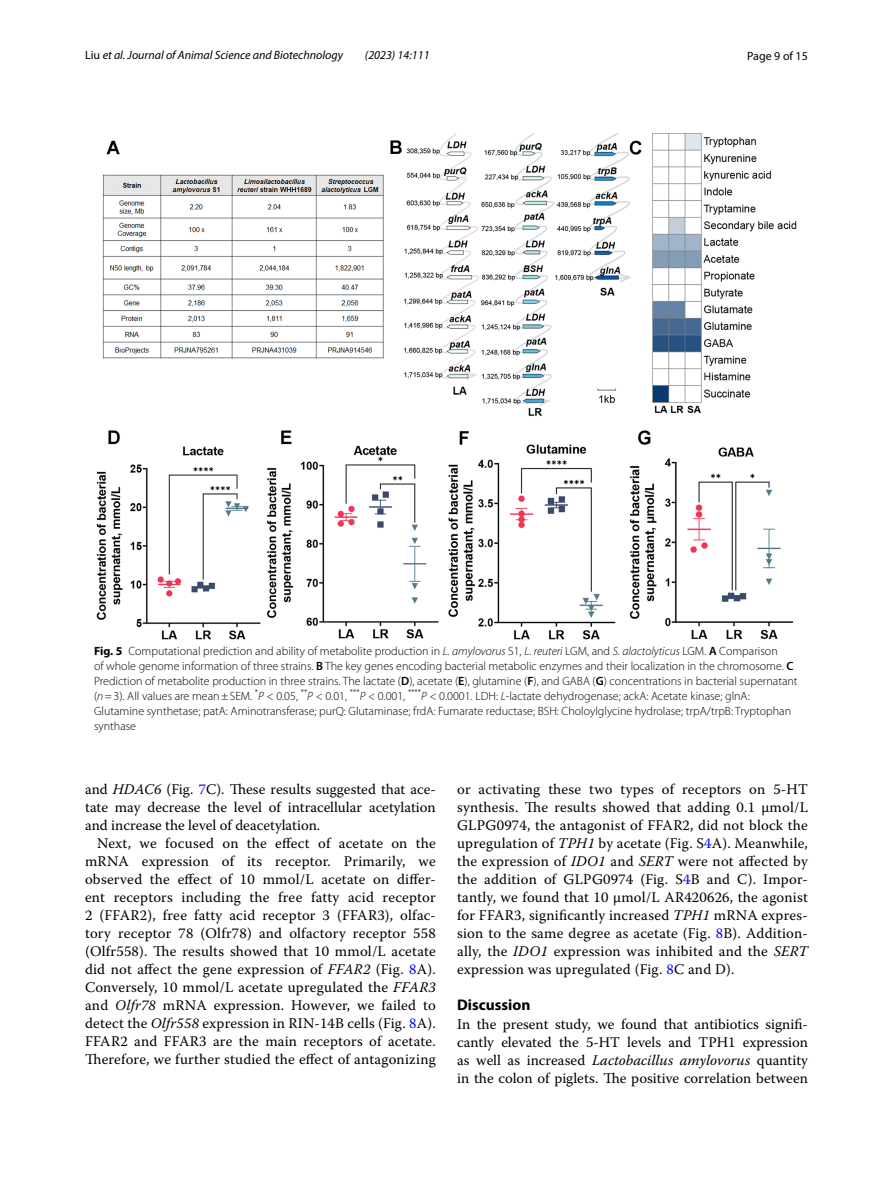
<style>
.page{position:relative;width:893px;height:1187px;background:#fff}
.page>*{position:absolute;margin:0;border:0;box-sizing:border-box;transform-origin:0 0}
.t1{font:700 15.45px "Myriad Pro";color:#000}
.t2{font:14.7px/18px "Warnock Pro";letter-spacing:.01em;color:#000;text-align:justify}
.t3{font:300 12px/15px "Myriad Pro";color:#000}
.t4{font:italic 12px "Myriad Pro";color:#000}
.t5{font:12px "Myriad Pro";color:#000}
.s1{font-style:normal}
.s2{font-weight:700}
.s3{font-style:italic}
.s4{font-weight:600}
.s5{color:#00f}
</style>
<div class="page">
<img style="left:96px;top:133px;width:701px;height:506px">
<p class="t4" style="left:85px;top:48px;width:260px"><span class="s1">Liu</span> et al. Journal of Animal Science and Biotechnology</p>
<p class="t4" style="left:365px;top:48px;width:66px">(2023) 14:111</p>
<p class="t5" style="left:747px;top:48px;width:62px">Page 9 of 15</p>
<p class="t3" style="left:94px;top:643px;width:705px"><span class="s2">Fig. 5</span> Computational prediction and ability of metabolite production in <span class="s3">L. amylovorus</span> S1, <span class="s3">L. reuteri</span> LGM, and <span class="s3">S. alactolyticus</span> LGM. <span class="s4">A</span> Comparison<br>of whole genome information of three strains. <span class="s4">B</span> The key genes encoding bacterial metabolic enzymes and their localization in the chromosome. <span class="s4">C </span>Prediction of metabolite production in three strains. The lactate (<span class="s4">D</span>), acetate (<span class="s4">E</span>), glutamine (<span class="s4">F</span>), and GABA (<span class="s4">G</span>) concentrations in bacterial supernatant (<span class="s3">n</span>=3). All values are mean±SEM. <sup>*</sup><span class="s3">P</span> &lt; 0.05, <sup>**</sup><span class="s3">P</span> &lt; 0.01, <sup>***</sup><span class="s3">P</span> &lt; 0.001, <sup>****</sup><span class="s3">P</span> &lt; 0.0001. LDH: <span class="s3">L</span>-lactate dehydrogenase; ackA: Acetate kinase; glnA:<br>Glutamine synthetase; patA: Aminotransferase; purQ: Glutaminase; frdA: Fumarate reductase; BSH: Choloylglycine hydrolase; trpA/trpB: Tryptophan synthase</p>
<p class="t2" style="left:85px;top:780px;width:352px">and <span class="s3">HDAC6</span> (Fig. <span class="s5">7</span>C). These results suggested that ace&shy;tate may decrease the level of intracellular acetylation and increase the level of deacetylation.</p>
<p class="t2" style="left:85px;top:834px;width:352px;text-indent:12px">Next, we focused on the effect of acetate on the mRNA expression of its receptor. Primarily, we observed the effect of 10 mmol/L acetate on differ&shy;ent receptors including the free fatty acid receptor 2 (FFAR2), free fatty acid receptor 3 (FFAR3), olfac&shy;tory receptor 78 (Olfr78) and olfactory receptor 558 (Olfr558). The results showed that 10 mmol/L acetate did not affect the gene expression of <span class="s3">FFAR2</span> (Fig. <span class="s5">8</span>A).<br>Conversely, 10 mmol/L acetate upregulated the <span class="s3">FFAR3 </span>and <span class="s3">Olfr78</span> mRNA expression. However, we failed to detect the <span class="s3">Olfr558</span> expression in RIN-14B cells (Fig. <span class="s5">8</span>A).<br>FFAR2 and FFAR3 are the main receptors of acetate.<br>Therefore, we further studied the effect of antagonizing</p>
<p class="t2" style="left:457px;top:780px;width:352px">or activating these two types of receptors on 5-HT synthesis. The results showed that adding 0.1 μmol/L GLPG0974, the antagonist of FFAR2, did not block the upregulation of <span class="s3">TPH1</span> by acetate (Fig. S<span class="s5">4</span>A). Meanwhile, the expression of <span class="s3">IDO1</span> and <span class="s3">SERT</span> were not affected by the addition of GLPG0974 (Fig. S<span class="s5">4</span>B and C). Impor&shy;tantly, we found that 10 μmol/L AR420626, the agonist for FFAR3, significantly increased <span class="s3">TPH1</span> mRNA expres&shy;sion to the same degree as acetate (Fig. <span class="s5">8</span>B). Addition&shy;ally, the <span class="s3">IDO1</span> expression was inhibited and the <span class="s3">SERT </span>expression was upregulated (Fig. <span class="s5">8</span>C and D).</p>
<p class="t1" style="left:457px;top:995px;width:75px">Discussion</p>
<p class="t2" style="left:457px;top:1014px;width:352px">In the present study, we found that antibiotics signifi&shy;cantly elevated the 5-HT levels and TPH1 expression as well as increased <span class="s3">Lactobacillus amylovorus</span> quantity in the colon of piglets. The positive correlation between</p>
</div>
